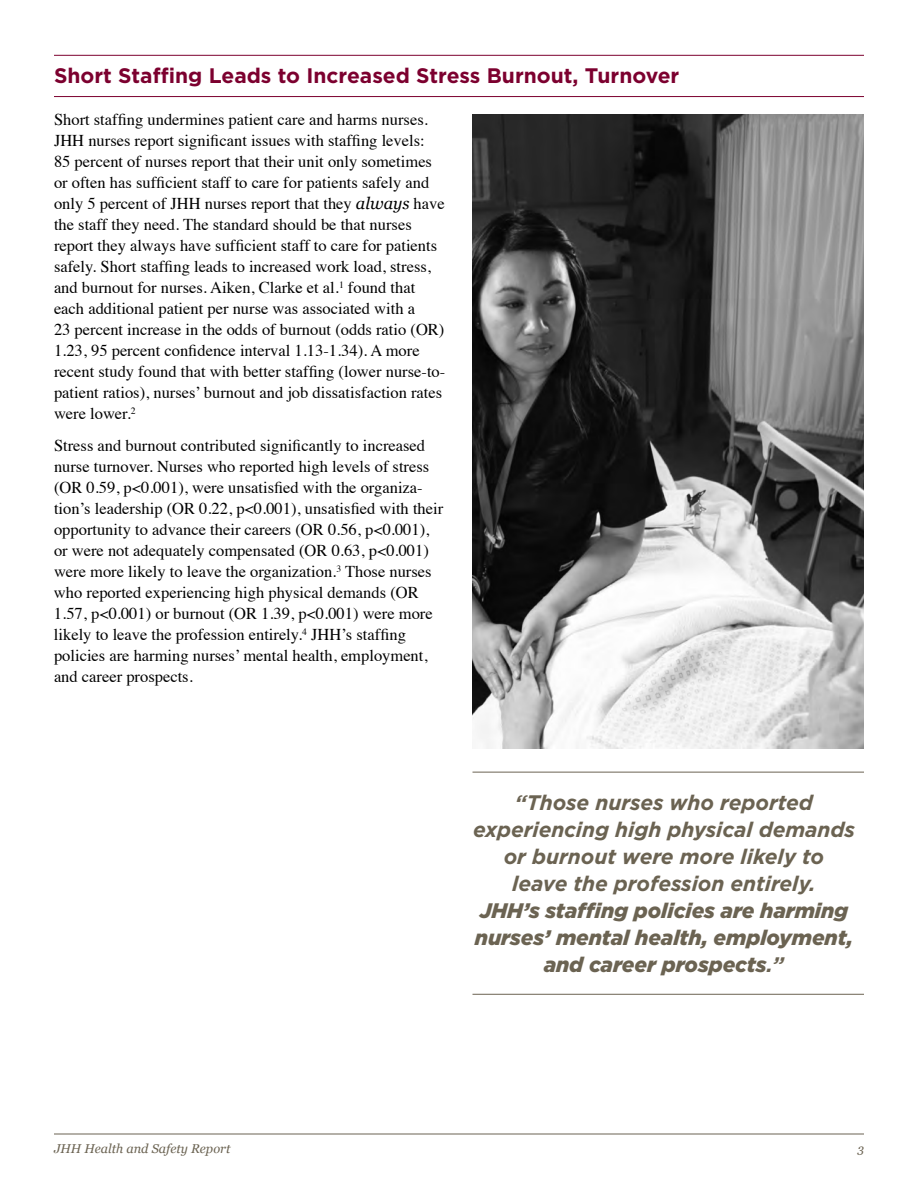
<style>
.page{position:relative;width:918px;height:1188px;background:#fff}
.page>*{position:absolute;margin:0;border:0;box-sizing:border-box;transform-origin:0 0}
.Puil_Quote{font:italic 700 21px/27px "Gotham";letter-spacing:-.005em;color:#6b6352;text-align:center}
.subheads{font:700 21px "Gotham";color:#7c002f}
.Body_Copy{font:16.5px/21px "Times";color:#000}
.t1{font:italic 12.75px "Georgia";color:#6b6352}
.t2{font:italic 12px "Georgia";color:#6b6352}
.s1{font-family:"Georgia";font-style:italic}
.s2{font-weight:900}
</style>
<div class="page">
<hr style="left:54px;top:1134px;width:810px;height:1px;background:#6b6352">
<hr style="left:54px;top:55px;width:810px;height:1px;background:#7c002f">
<hr style="left:54px;top:96px;width:810px;height:1px;background:#7c002f">
<hr style="left:472px;top:772px;width:392px;height:1px;background:#6b6352">
<hr style="left:472px;top:994px;width:392px;height:1px;background:#6b6352">
<img style="left:472px;top:115px;width:392px;height:633px">
<p class="subheads" style="left:54px;top:63px;width:627px">Short Staffing Leads to Increased Stress Burnout, Turnover</p>
<p class="Body_Copy" style="left:54px;top:108px;width:393px">Short staffing undermines patient care and harms nurses.<br>JHH nurses report significant issues with staffing levels:<br>85 percent of nurses report that their unit only sometimes or often has sufficient staff to care for patients safely and only 5 percent of JHH nurses report that they <span class="s1">always</span> have the staff they need. The standard should be that nurses report they always have sufficient staff to care for patients safely. Short staffing leads to increased work load, stress, and burnout for nurses. Aiken, Clarke et al.<sup>1</sup> found that each additional patient per nurse was associated with a<br>23 percent increase in the odds of burnout (odds ratio (OR)<br>1.23, 95 percent confidence interval 1.13-1.34). A more recent study found that with better staffing (lower nurse-to&shy;patient ratios), nurses’ burnout and job dissatisfaction rates were lower.<sup>2</sup></p>
<p class="Body_Copy" style="left:54px;top:434px;width:391px">Stress and burnout contributed significantly to increased nurse turnover. Nurses who reported high levels of stress (OR 0.59, p&lt;0.001), were unsatisfied with the organiza&shy;tion’s leadership (OR 0.22, p&lt;0.001), unsatisfied with their opportunity to advance their careers (OR 0.56, p&lt;0.001), or were not adequately compensated (OR 0.63, p&lt;0.001) were more likely to leave the organization.<sup>3</sup> Those nurses who reported experiencing high physical demands (OR 1.57, p&lt;0.001) or burnout (OR 1.39, p&lt;0.001) were more likely to leave the profession entirely.<sup>4</sup> JHH’s staffing policies are harming nurses’ mental health, employment, and career prospects.</p>
<p class="Puil_Quote" style="left:473px;top:789px;width:383px">“Those nurses who reported experiencing high physical demands or burnout were more likely to<br>leave the profession entirely.<br><span class="s2">JHH’s staffing policies are harming nurses’ mental health, employment, and career prospects</span>.”</p>
<p class="t1" style="left:54px;top:1140px;width:178px">JHH Health and Safety Report</p>
<p class="t2" style="left:857px;top:1140px;width:8px">3</p>
</div>
